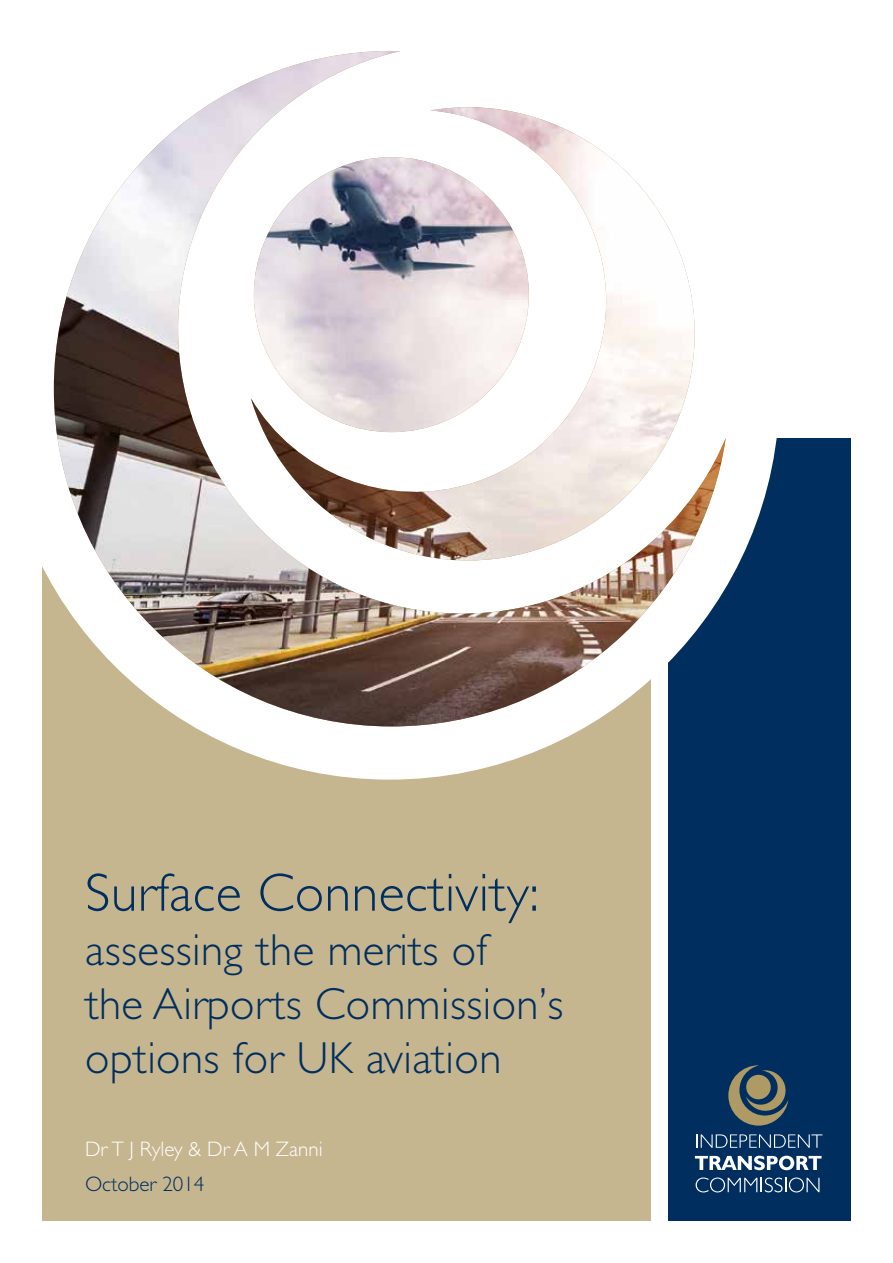
<style>
.page{position:relative;width:893px;height:1263px;background:#fff}
.page>*{position:absolute;margin:0;border:0;box-sizing:border-box;transform-origin:0 0}
.t1{font:300 54px "Gill Sans";letter-spacing:.01em;color:#002e5f}
.t2{font:300 45px/54px "Gill Sans";letter-spacing:.01em;color:#002e5f}
.t3{font:300 21px "Gill Sans";color:#fff}
.t4{font:300 21px "Gill Sans";color:#002e5f}
</style>
<div class="page">
<div style="left:668px;top:438px;width:182px;height:782px;background:#002e5f"></div>
<div style="left:43px;top:438px;width:608px;height:782px;background:#c6b68f"></div>
<div style="left:0;top:0;width:780px;height:780px;background:#fff;border-radius:50%"></div>
<svg style="left:696px;top:1134px;width:126px;height:14px"></svg>
<svg style="left:695px;top:1156px;width:126px;height:14px"></svg>
<svg style="left:696px;top:1177px;width:123px;height:15px"></svg>
<svg style="left:728px;top:1065px;width:60px;height:60px"></svg>
<div style="left:746px;top:1075px;width:25px;height:24px;background:#ae9a64;border-radius:50%"></div>
<img style="left:54px;top:51px;width:672px;height:675px">
<p class="t1" style="left:85px;top:862px;width:455px">Surface Connectivity:</p>
<p class="t2" style="left:85px;top:923px;width:480px">assessing the merits of<br>the Airports Commission’s options for UK aviation</p>
<p class="t3" style="left:85px;top:1137px;width:239px">Dr T J Ryley &amp; Dr A M Zanni</p>
<p class="t4" style="left:85px;top:1172px;width:121px">October 2014</p>
</div>
